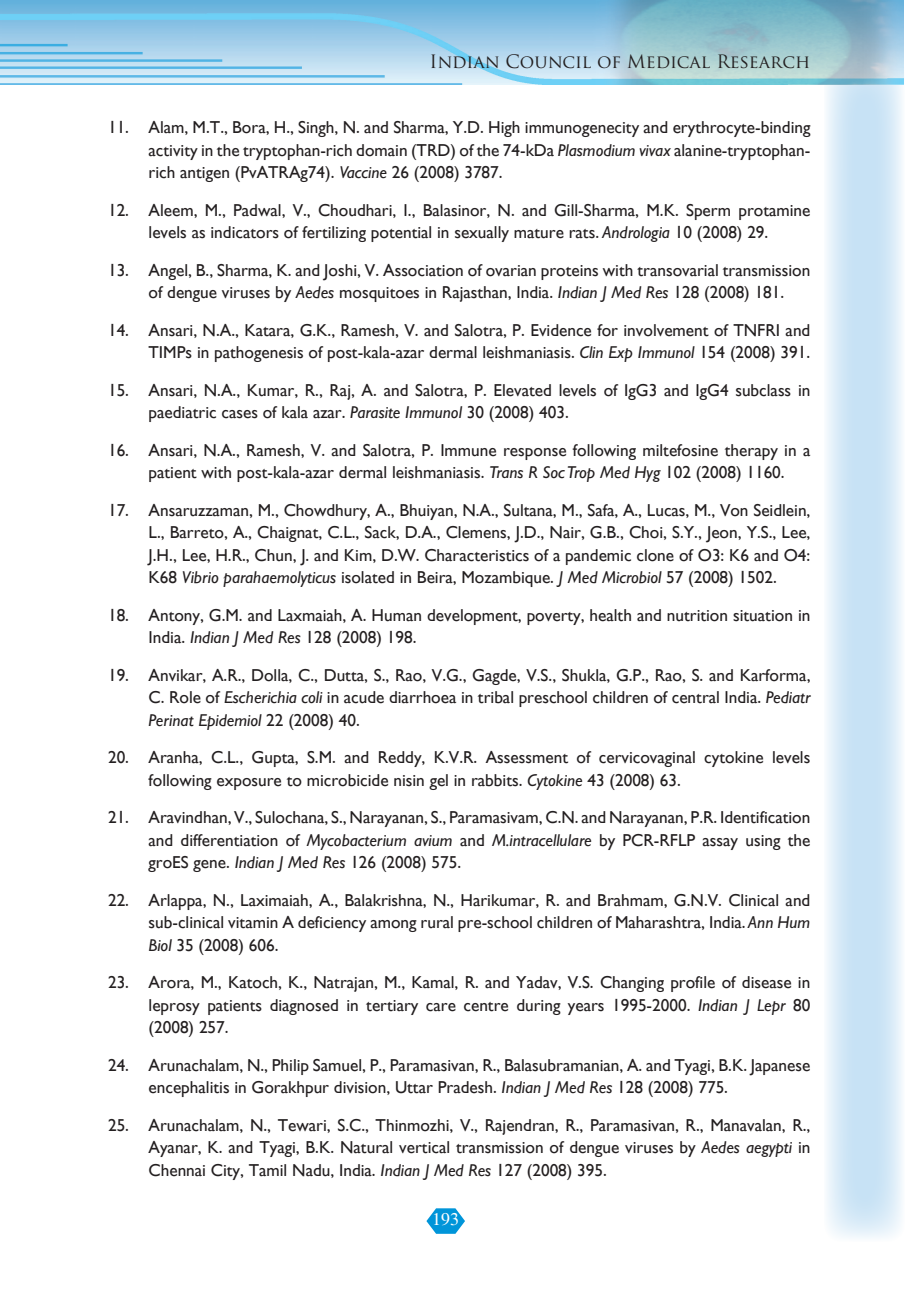
<style>
.page{position:relative;width:905px;height:1296px;background:#fff}
.page>*{position:absolute;margin:0;border:0;box-sizing:border-box;transform-origin:0 0}
.t1{font:18px "Trajan Pro";color:#231f20}
.t2{font:18px "Times";color:#fff}
.t3{font:17.25px/22.5px "Gill Sans";color:#231f20;text-align:justify}
.s1{font-style:italic}
</style>
<div class="page">
<svg style="left:824px;top:54px;width:80px;height:1188px;background:#d5e9f7"></svg>
<img style="left:0;top:0;width:903px;height:85px">
<svg style="left:426px;top:1208px;width:39px;height:26px"></svg>
<p class="t1" style="left:429px;top:50px;width:382px">Indian Council of Medical Research</p>
<p class="t3" style="left:148px;top:116px;width:663px;text-indent:-41px">11. Alam, M.T., Bora, H., Singh, N. and Sharma, Y.D. High immunogenecity and erythrocyte-binding activity in the tryptophan-rich domain (TRD) of the 74-kDa <span class="s1">Plasmodium vivax</span> alanine-tryptophan&shy;rich antigen (PvATRAg74). <span class="s1">Vaccine</span> 26 (2008) 3787.</p>
<p class="t3" style="left:108px;top:199px;width:704px;text-align:center">12. Aleem, M., Padwal, V., Choudhari, I., Balasinor, N. and Gill-Sharma, M.K. Sperm protamine levels as indicators of fertilizing potential in sexually mature rats. <span class="s1">Andrologia</span> 10 (2008) 29.</p>
<p class="t3" style="left:148px;top:259px;width:663px;text-indent:-41px">13. Angel, B., Sharma, K. and Joshi, V. Association of ovarian proteins with transovarial transmission of dengue viruses by <span class="s1">Aedes</span> mosquitoes in Rajasthan, India. <span class="s1">Indian J Med Res</span> 128 (2008) 181.</p>
<p class="t3" style="left:108px;top:319px;width:704px;text-align:right">14. Ansari, N.A., Katara, G.K., Ramesh, V. and Salotra, P. Evidence for involvement of TNFRI and<br>TIMPs in pathogenesis of post-kala-azar dermal leishmaniasis. <span class="s1">Clin Exp Immunol</span> 154 (2008) 391.</p>
<p class="t3" style="left:148px;top:379px;width:663px;text-indent:-41px">15. Ansari, N.A., Kumar, R., Raj, A. and Salotra, P. Elevated levels of IgG3 and IgG4 subclass in paediatric cases of kala azar. <span class="s1">Parasite Immunol</span> 30 (2008) 403.</p>
<p class="t3" style="left:148px;top:439px;width:663px;text-indent:-41px">16. Ansari, N.A., Ramesh, V. and Salotra, P. Immune response following miltefosine therapy in a patient with post-kala-azar dermal leishmaniasis. <span class="s1">Trans R Soc Trop Med Hyg</span> 102 (2008) 1160.</p>
<p class="t3" style="left:148px;top:499px;width:663px;text-indent:-41px">17. Ansaruzzaman, M., Chowdhury, A., Bhuiyan, N.A., Sultana, M., Safa, A., Lucas, M., Von Seidlein, L., Barreto, A., Chaignat, C.L., Sack, D.A., Clemens, J.D., Nair, G.B., Choi, S.Y., Jeon, Y.S., Lee, J.H., Lee, H.R., Chun, J. and Kim, D.W. Characteristics of a pandemic clone of O3: K6 and O4:<br>K68 <span class="s1">Vibrio parahaemolyticus</span> isolated in Beira, Mozambique. <span class="s1">J Med Microbiol</span> 57 (2008) 1502.</p>
<p class="t3" style="left:148px;top:604px;width:663px;text-indent:-41px">18. Antony, G.M. and Laxmaiah, A. Human development, poverty, health and nutrition situation in<br>India. <span class="s1">Indian J Med Res</span> 128 (2008) 198.</p>
<p class="t3" style="left:148px;top:664px;width:663px;text-indent:-41px">19. Anvikar, A.R., Dolla, C., Dutta, S., Rao, V.G., Gagde, V.S., Shukla, G.P., Rao, S. and Karforma, C. Role of <span class="s1">Escherichia coli</span> in acude diarrhoea in tribal preschool children of central India. <span class="s1">Pediatr Perinat Epidemiol</span> 22 (2008) 40.</p>
<p class="t3" style="left:148px;top:746px;width:663px;text-indent:-41px">20. Aranha, C.L., Gupta, S.M. and Reddy, K.V.R. Assessment of cervicovaginal cytokine levels following exposure to microbicide nisin gel in rabbits. <span class="s1">Cytokine</span> 43 (2008) 63.</p>
<p class="t3" style="left:148px;top:806px;width:663px;text-indent:-41px">21. Aravindhan, V., Sulochana, S., Narayanan, S., Paramasivam, C.N. and Narayanan, P.R. Identification and differentiation of <span class="s1">Mycobacterium avium</span> and <span class="s1">M.intracellulare</span> by PCR-RFLP assay using the groES gene. <span class="s1">Indian J Med Res</span> 126 (2008) 575.</p>
<p class="t3" style="left:148px;top:889px;width:663px;text-indent:-41px">22. Arlappa, N., Laximaiah, A., Balakrishna, N., Harikumar, R. and Brahmam, G.N.V. Clinical and sub-clinical vitamin A deficiency among rural pre-school children of Maharashtra, India. <span class="s1">Ann Hum Biol</span> 35 (2008) 606.</p>
<p class="t3" style="left:148px;top:971px;width:663px;text-indent:-41px">23. Arora, M., Katoch, K., Natrajan, M., Kamal, R. and Yadav, V.S. Changing profile of disease in leprosy patients diagnosed in tertiary care centre during years 1995-2000. <span class="s1">Indian J Lepr</span> 80 (2008) 257.</p>
<p class="t3" style="left:148px;top:1054px;width:663px;text-indent:-41px">24. Arunachalam, N., Philip Samuel, P., Paramasivan, R., Balasubramanian, A. and Tyagi, B.K. Japanese encephalitis in Gorakhpur division, Uttar Pradesh. <span class="s1">Indian J Med Res</span> 128 (2008) 775.</p>
<p class="t3" style="left:148px;top:1114px;width:663px;text-indent:-41px">25. Arunachalam, N., Tewari, S.C., Thinmozhi, V., Rajendran, R., Paramasivan, R., Manavalan, R., Ayanar, K. and Tyagi, B.K. Natural vertical transmission of dengue viruses by <span class="s1">Aedes aegypti</span> in Chennai City, Tamil Nadu, India. <span class="s1">Indian J Med Res</span> 127 (2008) 395.</p>
<p class="t2" style="left:432px;top:1209px;width:28px">193</p>
</div>
